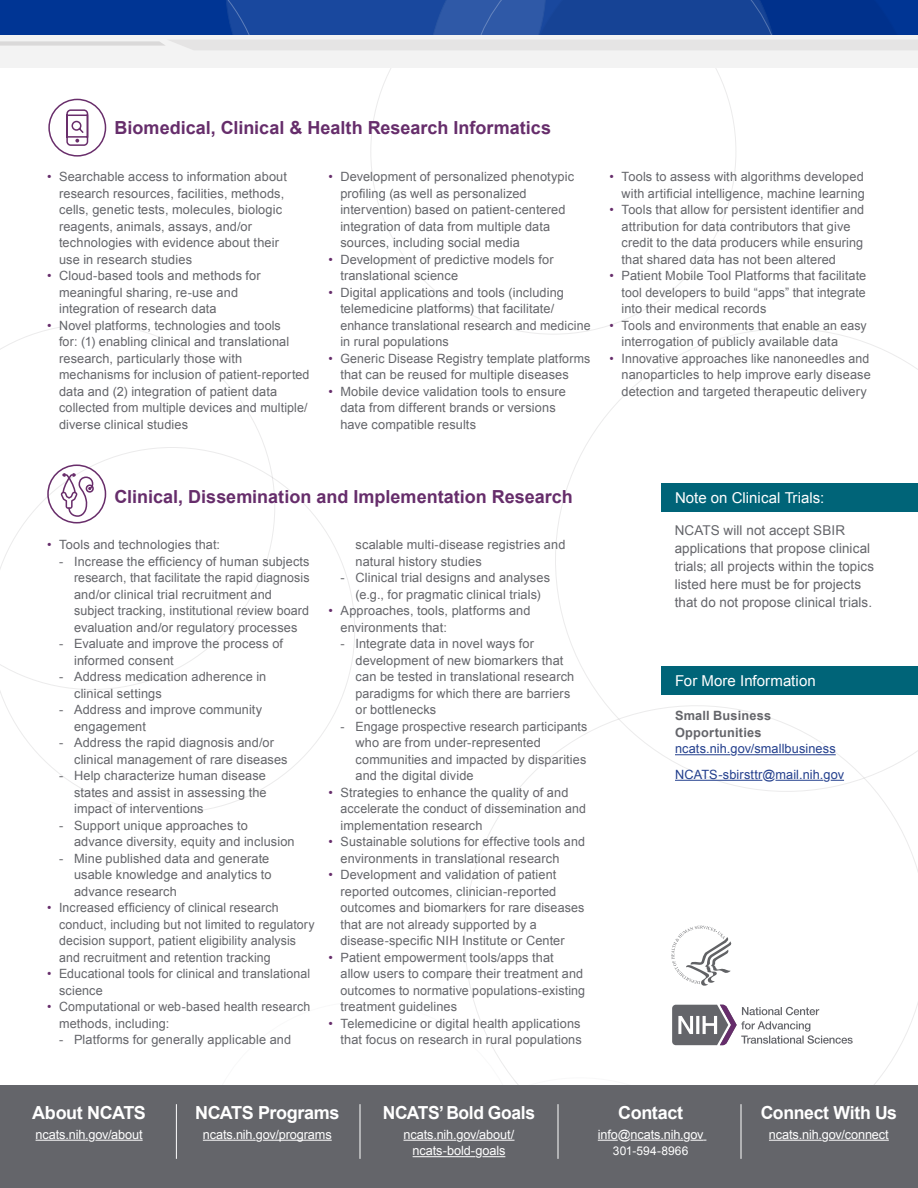
<style>
.page{position:relative;width:918px;height:1188px;background:#fff}
.page>*{position:absolute;margin:0;border:0;box-sizing:border-box;transform-origin:0 0}
.t1{font:700 18px "Arial";color:#662d6b}
.t2{font:700 18px "Arial";letter-spacing:-.02em;color:#fff}
.t3{font:15px "Arial";color:#fff}
.t4{font:13.5px/18px "Arial";letter-spacing:.01em;color:#64656a}
.t5{font:12.75px/16.5px "Arial";letter-spacing:.01em;color:#64656a}
.t6{font:12.75px/16.5px "Arial";letter-spacing:-.01em;color:#fff;text-align:center}
.t7{font:12.75px/16.5px "Arial";letter-spacing:.01em;color:#233f8d}
.t8{font:12px "Arial";letter-spacing:.005em;color:#fff}
.s1{color:#662d6b}
.s2{font-weight:700;color:#64656a}
</style>
<div class="page">
<svg style="left:0;top:447px;width:355px;height:366px"></svg>
<svg style="left:370px;top:68px;width:366px;height:266px"></svg>
<svg style="left:535px;top:308px;width:383px;height:504px"></svg>
<div style="left:0;top:36px;width:918px;height:32px;background:#f3f3f3"></div>
<svg style="left:0;top:0;width:918px;height:50px"></svg>
<div style="left:662px;top:666px;width:256px;height:29px;background:#006478"></div>
<div style="left:662px;top:483px;width:256px;height:29px;background:#006478"></div>
<hr style="left:675px;top:754px;width:55px;height:1px;background:#233f8d">
<hr style="left:738px;top:754px;width:98px;height:1px;background:#233f8d">
<hr style="left:675px;top:780px;width:87px;height:1px;background:#233f8d">
<hr style="left:775px;top:780px;width:48px;height:1px;background:#233f8d">
<svg style="left:831px;top:780px;width:13px;height:1px"></svg>
<svg style="left:672px;top:1005px;width:181px;height:40px"></svg>
<svg style="left:671px;top:926px;width:61px;height:60px"></svg>
<svg style="left:46px;top:464px;width:61px;height:60px"></svg>
<svg style="left:66px;top:109px;width:23px;height:37px"></svg>
<div style="left:48px;top:99px;width:58px;height:58px;border:2px solid #692e6b;border-radius:50%"></div>
<div style="left:0;top:1085px;width:918px;height:103px;background:#64656a"></div>
<hr style="left:36px;top:1140px;width:52px;height:1px;background:#fff">
<hr style="left:95px;top:1140px;width:48px;height:1px;background:#fff">
<hr style="left:203px;top:1140px;width:53px;height:1px;background:#fff">
<hr style="left:263px;top:1140px;width:69px;height:1px;background:#fff">
<hr style="left:404px;top:1140px;width:52px;height:1px;background:#fff">
<svg style="left:405px;top:1078px;width:484px;height:81px"></svg>
<hr style="left:769px;top:1140px;width:53px;height:1px;background:#fff">
<hr style="left:829px;top:1140px;width:60px;height:1px;background:#fff">
<hr style="left:176px;top:1104px;width:1px;height:55px;background:#fff">
<hr style="left:360px;top:1104px;width:1px;height:55px;background:#fff">
<hr style="left:558px;top:1104px;width:1px;height:55px;background:#fff">
<hr style="left:741px;top:1104px;width:1px;height:55px;background:#fff">
<h2 class="t1" style="left:115px;top:116px;width:438px">Biomedical, Clinical &amp; Health Research Informatics</h2>
<p class="t5" style="left:59px;top:169px;width:229px;text-indent:-12px"><span class="s1">•</span> Searchable access to information about research resources, facilities, methods, cells, genetic tests, molecules, biologic reagents, animals, assays, and/or technologies with evidence about their use in research studies</p>
<p class="t5" style="left:59px;top:268px;width:203px;text-indent:-12px"><span class="s1">•</span> Cloud-based tools and methods for meaningful sharing, re-use and integration of research data</p>
<p class="t5" style="left:59px;top:317px;width:252px;text-indent:-12px"><span class="s1">•</span> Novel platforms, technologies and tools<br>for: (1) enabling clinical and translational research, particularly those with mechanisms for inclusion of patient-reported data and (2) integration of patient data collected from multiple devices and multiple/ diverse clinical studies</p>
<p class="t5" style="left:340px;top:169px;width:235px;text-indent:-12px"><span class="s1">•</span> Development of personalized phenotypic profiling (as well as personalized intervention) based on patient-centered integration of data from multiple data sources, including social media</p>
<p class="t5" style="left:340px;top:251px;width:215px;text-indent:-12px"><span class="s1">•</span> Development of predictive models for translational science</p>
<p class="t5" style="left:340px;top:284px;width:252px;text-indent:-12px"><span class="s1">•</span> Digital applications and tools (including telemedicine platforms) that facilitate/ enhance translational research and medicine in rural populations</p>
<p class="t5" style="left:340px;top:350px;width:251px;text-indent:-12px"><span class="s1">•</span> Generic Disease Registry template platforms that can be reused for multiple diseases</p>
<p class="t5" style="left:340px;top:383px;width:227px;text-indent:-12px"><span class="s1">•</span> Mobile device validation tools to ensure data from different brands or versions have compatible results</p>
<p class="t5" style="left:610px;top:169px;width:257px;text-align:right"><span class="s1">•</span> Tools to assess with algorithms developed with artificial intelligence, machine learning</p>
<p class="t5" style="left:622px;top:202px;width:244px;text-indent:-12px"><span class="s1">•</span> Tools that allow for persistent identifier and attribution for data contributors that give credit to the data producers while ensuring that shared data has not been altered</p>
<p class="t5" style="left:622px;top:268px;width:246px;text-align:justify;text-indent:-12px"><span class="s1">•</span> Patient Mobile Tool Platforms that facilitate tool developers to build “apps” that integrate into their medical records</p>
<p class="t5" style="left:622px;top:317px;width:247px;text-indent:-12px"><span class="s1">•</span> Tools and environments that enable an easy interrogation of publicly available data</p>
<p class="t5" style="left:622px;top:350px;width:251px;text-align:justify;text-indent:-12px"><span class="s1">•</span> Innovative approaches like nanoneedles and nanoparticles to help improve early disease detection and targeted therapeutic delivery</p>
<h2 class="t1" style="left:115px;top:485px;width:460px">Clinical, Dissemination and Implementation Research</h2>
<p class="t5" style="left:47px;top:537px;width:175px"><span class="s1">•</span> Tools and technologies that:</p>
<p class="t5" style="left:74px;top:553px;width:237px;text-indent:-15px">- Increase the efficiency of human subjects research, that facilitate the rapid diagnosis and/or clinical trial recruitment and subject tracking, institutional review board evaluation and/or regulatory processes</p>
<p class="t5" style="left:74px;top:636px;width:210px;text-indent:-15px">- Evaluate and improve the process of informed consent</p>
<p class="t5" style="left:74px;top:669px;width:194px;text-indent:-15px">- Address medication adherence in clinical settings</p>
<p class="t5" style="left:74px;top:702px;width:190px;text-indent:-15px">- Address and improve community engagement</p>
<p class="t5" style="left:74px;top:735px;width:215px;text-indent:-15px">- Address the rapid diagnosis and/or clinical management of rare diseases</p>
<p class="t5" style="left:74px;top:768px;width:194px;text-align:justify;text-indent:-15px">- Help characterize human disease states and assist in assessing the impact of interventions</p>
<p class="t5" style="left:74px;top:817px;width:222px;text-indent:-15px">- Support unique approaches to advance diversity, equity and inclusion</p>
<p class="t5" style="left:74px;top:850px;width:199px;text-indent:-15px">- Mine published data and generate usable knowledge and analytics to advance research</p>
<p class="t5" style="left:59px;top:900px;width:257px;text-indent:-12px"><span class="s1">•</span> Increased efficiency of clinical research conduct, including but not limited to regulatory decision support, patient eligibility analysis and recruitment and retention tracking</p>
<p class="t5" style="left:59px;top:966px;width:253px;text-indent:-12px"><span class="s1">•</span> Educational tools for clinical and translational science</p>
<p class="t5" style="left:59px;top:999px;width:253px;text-indent:-12px"><span class="s1">•</span> Computational or web-based health research methods, including:</p>
<p class="t5" style="left:59px;top:1032px;width:234px">- Platforms for generally applicable and</p>
<p class="t5" style="left:356px;top:537px;width:211px">scalable multi-disease registries and natural history studies</p>
<p class="t5" style="left:341px;top:570px;width:211px;text-align:center">- Clinical trial designs and analyses (e.g., for pragmatic clinical trials)</p>
<p class="t5" style="left:341px;top:603px;width:191px;text-indent:-12px"><span class="s1">•</span> Approaches, tools, platforms and environments that:</p>
<p class="t5" style="left:356px;top:636px;width:220px;text-indent:-15px">- Integrate data in novel ways for development of new biomarkers that can be tested in translational research paradigms for which there are barriers or bottlenecks</p>
<p class="t5" style="left:356px;top:718px;width:233px;text-indent:-15px">- Engage prospective research participants who are from under-represented communities and impacted by disparities and the digital divide</p>
<p class="t5" style="left:341px;top:784px;width:247px;text-indent:-12px"><span class="s1">•</span> Strategies to enhance the quality of and accelerate the conduct of dissemination and implementation research</p>
<p class="t5" style="left:341px;top:834px;width:246px;text-indent:-12px"><span class="s1">•</span> Sustainable solutions for effective tools and environments in translational research</p>
<p class="t5" style="left:341px;top:867px;width:245px;text-indent:-12px"><span class="s1">•</span> Development and validation of patient reported outcomes, clinician-reported outcomes and biomarkers for rare diseases that are not already supported by a disease-specific NIH Institute or Center</p>
<p class="t5" style="left:341px;top:949px;width:246px;text-indent:-12px"><span class="s1">•</span> Patient empowerment tools/apps that allow users to compare their treatment and outcomes to normative populations-existing treatment guidelines</p>
<p class="t5" style="left:329px;top:1015px;width:255px;text-align:right"><span class="s1">•</span> Telemedicine or digital health applications that focus on research in rural populations</p>
<h2 class="t3" style="left:675px;top:487px;width:151px">Note on Clinical Trials:</h2>
<p class="t4" style="left:675px;top:522px;width:201px">NCATS will not accept SBIR applications that propose clinical trials; all projects within the topics listed here must be for projects that do not propose clinical trials.</p>
<h2 class="t3" style="left:675px;top:671px;width:142px">For More Information</h2>
<p class="t7" style="left:675px;top:708px;width:162px"><span class="s2">Small Business<br>Opportunities </span>ncats.nih.gov/smallbusiness</p>
<p class="t7" style="left:675px;top:766px;width:171px">NCATS-sbirsttr@mail.nih.gov</p>
<h2 class="t2" style="left:32px;top:1101px;width:115px">About NCATS</h2>
<p class="t6" style="left:36px;top:1126px;width:109px">ncats.nih.gov/about</p>
<h3 class="t2" style="left:195px;top:1101px;width:146px">NCATS Programs</h3>
<p class="t6" style="left:203px;top:1126px;width:130px">ncats.nih.gov/programs</p>
<h3 class="t2" style="left:383px;top:1101px;width:154px">NCATS’ Bold Goals</h3>
<p class="t6" style="left:404px;top:1126px;width:113px">ncats.nih.gov/about/ ncats-bold-goals</p>
<h3 class="t2" style="left:618px;top:1101px;width:66px">Contact</h3>
<p class="t6" style="left:598px;top:1126px;width:107px">info@ncats.nih.gov</p>
<p class="t8" style="left:613px;top:1143px;width:77px">301-594-8966</p>
<h3 class="t2" style="left:761px;top:1101px;width:138px">Connect With Us</h3>
<p class="t6" style="left:769px;top:1126px;width:121px">ncats.nih.gov/connect</p>
</div>
